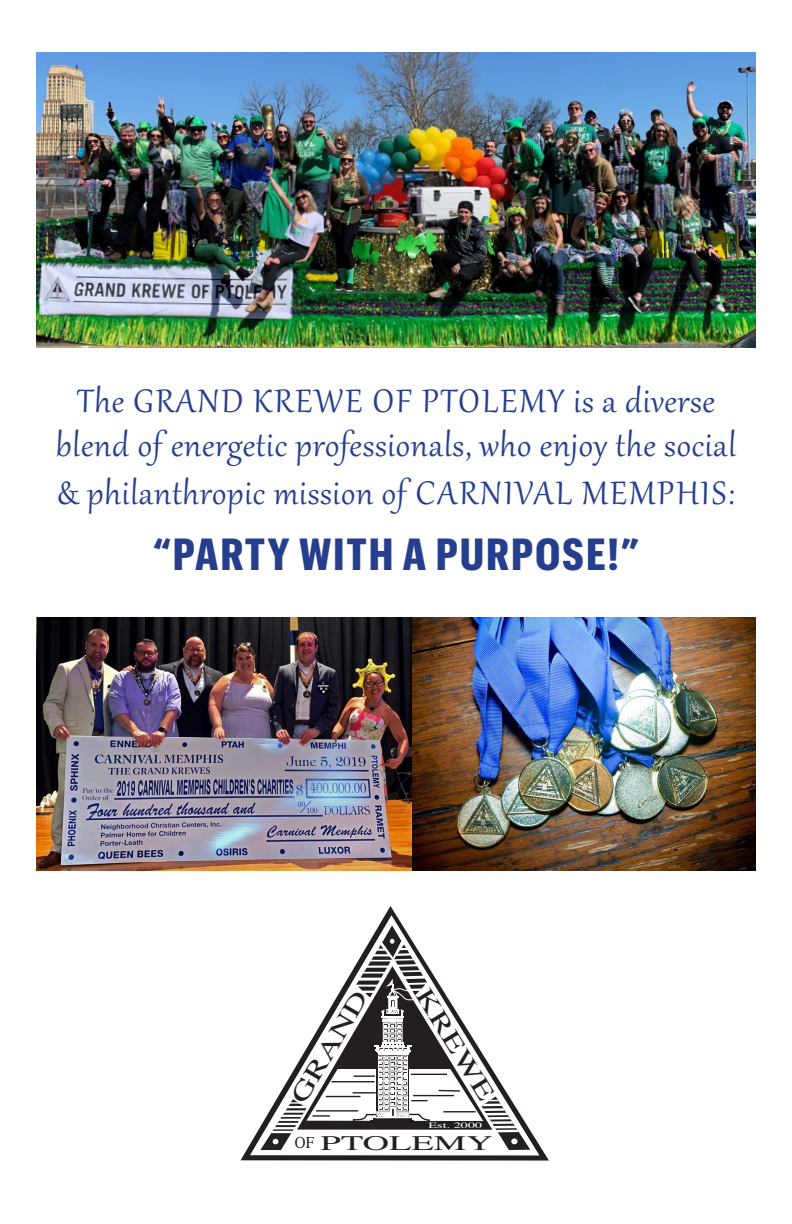
<style>
.page{position:relative;width:792px;height:1224px;background:#fff}
.page>*{position:absolute;margin:0;border:0;box-sizing:border-box;transform-origin:0 0}
.t1{font:700 44px "Graphik Cond";letter-spacing:.04em;color:#253f8e}
.t2{font:40px/44px "Gabriola";letter-spacing:.02em;color:#253f8e;text-align:center}
.t3{font:25.4px "Times";color:#231f20;scale:1.39 1}
.t4{font:20.8px "Times";color:#231f20;scale:1.76 1}
.t5{font:8.2px "Times";color:#fff;scale:1.72 1}
.s1{font-size:16.6px}
</style>
<div class="page">
<svg style="left:241px;top:906px;width:308px;height:255px"></svg>
<svg style="left:250px;top:915px;width:289px;height:240px"></svg>
<svg style="left:260px;top:925px;width:270px;height:225px"></svg>
<img style="left:37px;top:617px;width:718px;height:254px">
<img style="left:37px;top:52px;width:718px;height:295px">
<p class="t2" style="left:56px;top:376px;width:682px">The GRAND KREWE OF PTOLEMY is a diverse blend of energetic professionals, who enjoy the social</p>
<p class="t2" style="left:57px;top:468px;width:679px">&amp; philanthropic mission of CARNIVAL MEMPHIS:</p>
<p class="t1" style="left:153px;top:522px;width:488px">“PARTY WITH A PURPOSE!”</p>
<p class="t3" style="left:283px;top:1093px;width:92px;rotate:-59deg">GRAND</p>
<p class="t3" style="left:437px;top:982px;width:92px;rotate:59deg">KREWE</p>
<p class="t4" style="left:295px;top:1130px;width:114px"><span class="s1">OF</span> PTOLEMY</p>
<p class="t5" style="left:428px;top:1120px;width:33px">Est. 2000</p>
</div>
